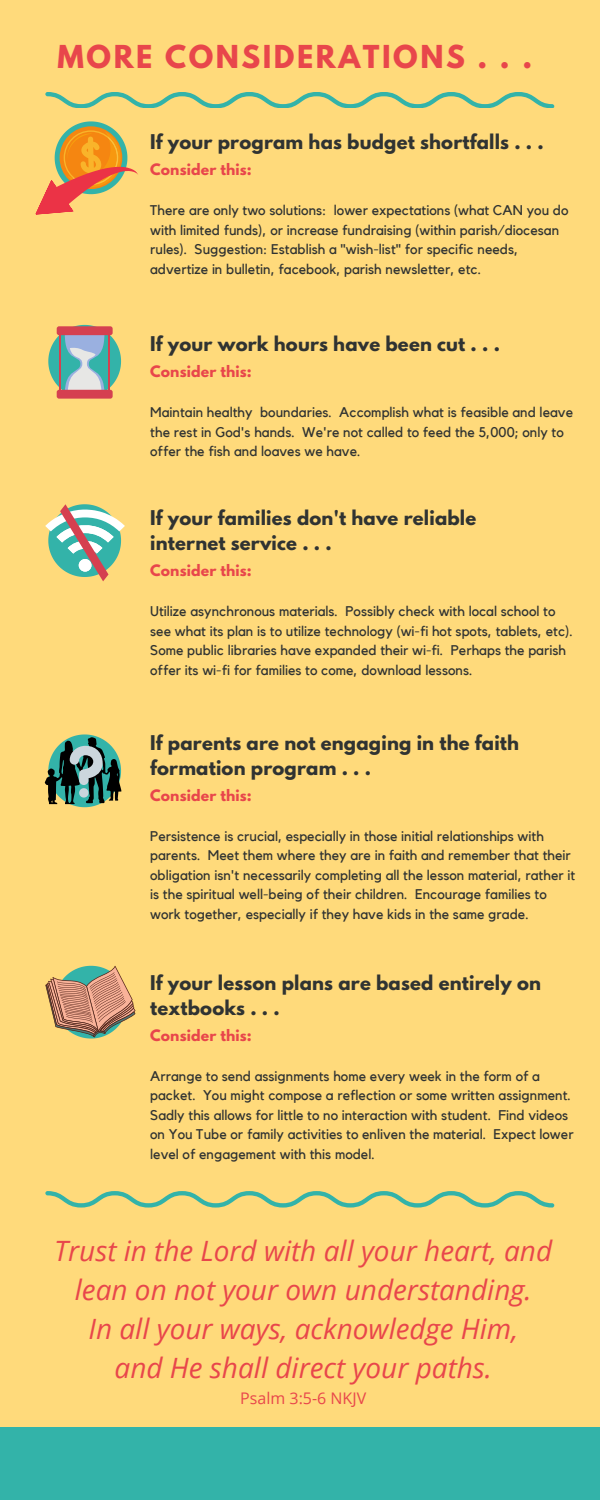
<style>
.page{position:relative;width:600px;height:1500px;background:#ffda7b}
.page>*{position:absolute;margin:0;border:0;box-sizing:border-box;transform-origin:0 0}
.t1{font:italic 28px/39px "Open Sans";color:#e8464b;text-align:center}
.t2{font:700 28px "League Spartan";letter-spacing:.09em;color:#e8464b}
.t3{font:700 18px/24.8px "League Spartan";letter-spacing:.01em;color:#303332}
.t4{font:16px "Open Sans";color:#e8464b}
.t5{font:14px/19.5px "Kollektif";letter-spacing:.005em;color:#303332}
.t6{font:700 14px "League Spartan";letter-spacing:.01em;color:#e8464b}
</style>
<div class="page">
<svg style="left:45px;top:92px;width:509px;height:16px"></svg>
<svg style="left:35px;top:121px;width:103px;height:94px"></svg>
<svg style="left:48px;top:325px;width:73px;height:73px"></svg>
<div style="left:57px;top:326px;width:56px;height:9px;background:#d54050;border-radius:2px"></div>
<div style="left:57px;top:390px;width:56px;height:8px;background:#d54050;border-radius:2px"></div>
<div style="left:0;top:1428px;width:600px;height:72px;background:#33b3a9"></div>
<svg style="left:45px;top:1191px;width:509px;height:16px"></svg>
<svg style="left:45px;top:734px;width:76px;height:73px"></svg>
<svg style="left:45px;top:966px;width:90px;height:73px"></svg>
<svg style="left:45px;top:504px;width:80px;height:73px"></svg>
<h1 class="t2" style="left:58px;top:43px;width:476px">MORE CONSIDERATIONS . . .</h1>
<p class="t3" style="left:150px;top:132px;width:395px">If your program has budget shortfalls . . .</p>
<p class="t6" style="left:150px;top:162px;width:103px">Consider this:</p>
<p class="t5" style="left:150px;top:201px;width:420px">There are only two solutions: lower expectations (what CAN you do with limited funds), or increase fundraising (within parish/diocesan rules). Suggestion: Establish a "wish-list" for specific needs, advertize in bulletin, facebook, parish newsletter, etc.</p>
<p class="t3" style="left:150px;top:333px;width:351px">If your work hours have been cut . . .</p>
<p class="t6" style="left:150px;top:364px;width:103px">Consider this:</p>
<p class="t5" style="left:150px;top:403px;width:424px">Maintain healthy boundaries. Accomplish what is feasible and leave the rest in God's hands. We're not called to feed the 5,000; only to offer the fish and loaves we have.</p>
<p class="t3" style="left:150px;top:508px;width:328px">If your families don't have reliable internet service . . .</p>
<p class="t6" style="left:150px;top:563px;width:103px">Consider this:</p>
<p class="t5" style="left:150px;top:602px;width:424px">Utilize asynchronous materials. Possibly check with local school to see what its plan is to utilize technology (wi-fi hot spots, tablets, etc).<br>Some public libraries have expanded their wi-fi. Perhaps the parish offer its wi-fi for families to come, download lessons.</p>
<p class="t3" style="left:150px;top:733px;width:370px">If parents are not engaging in the faith formation program . . .</p>
<p class="t6" style="left:150px;top:788px;width:103px">Consider this:</p>
<p class="t5" style="left:150px;top:827px;width:427px">Persistence is crucial, especially in those initial relationships with parents. Meet them where they are in faith and remember that their obligation isn't necessarily completing all the lesson material, rather it is the spiritual well-being of their children. Encourage families to work together, especially if they have kids in the same grade.</p>
<p class="t3" style="left:150px;top:972px;width:392px">If your lesson plans are based entirely on textbooks . . .</p>
<p class="t6" style="left:150px;top:1028px;width:103px">Consider this:</p>
<p class="t5" style="left:150px;top:1067px;width:425px">Arrange to send assignments home every week in the form of a packet. You might compose a reflection or some written assignment.<br>Sadly this allows for little to no interaction with student. Find videos on You Tube or family activities to enliven the material. Expect lower level of engagement with this model.</p>
<h1 class="t1" style="left:54px;top:1231px;width:500px">Trust in the Lord with all your heart, and lean on not your own understanding.<br>In all your ways, acknowledge Him,<br>and He shall direct your paths.</h1>
<p class="t4" style="left:240px;top:1387px;width:127px">Psalm 3:5-6 NKJV</p>
</div>
